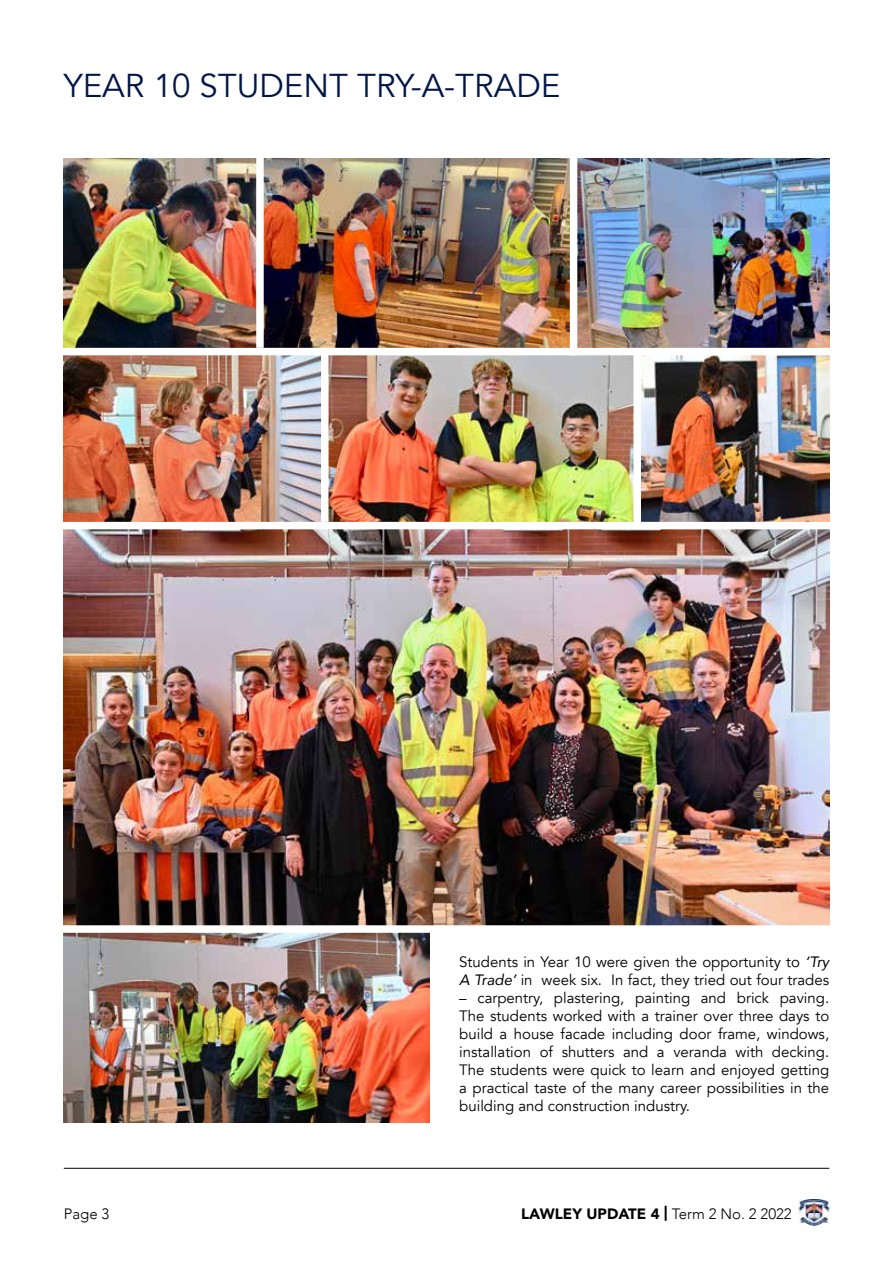
<style>
.page{position:relative;width:893px;height:1263px;background:#fff}
.page>*{position:absolute;margin:0;border:0;box-sizing:border-box;transform-origin:0 0}
.t1{font:33px "Avenir";color:#001648}
.t2{font:15px/18px "Avenir";color:#000}
.t3{font:900 15px "Avenir";color:#000}
.t4{font:300 15px "Avenir";color:#000}
.s1{font-style:italic}
.s2{font-weight:300}
</style>
<div class="page">
<hr style="left:64px;top:1168px;width:765px;height:1px;background:#000">
<img style="left:798px;top:1199px;width:31px;height:26px">
<img style="left:64px;top:159px;width:765px;height:766px">
<img style="left:64px;top:933px;width:366px;height:189px">
<div style="left:51px;top:348px;width:799px;height:7px;background:#fff"></div>
<div style="left:44px;top:522px;width:799px;height:7px;background:#fff"></div>
<div style="left:321px;top:352px;width:8px;height:170px;background:#fff"></div>
<div style="left:633px;top:352px;width:8px;height:174px;background:#fff"></div>
<div style="left:256px;top:147px;width:8px;height:201px;background:#fff"></div>
<div style="left:570px;top:155px;width:7px;height:200px;background:#fff"></div>
<h1 class="t1" style="left:64px;top:66px;width:498px">YEAR 10 STUDENT TRY-A-TRADE</h1>
<p class="t2" style="left:459px;top:953px;width:371px">Students in Year 10 were given the opportunity to <span class="s1">‘Try<br>A Trade’</span> in week six. In fact, they tried out four trades</p>
<p class="t2" style="left:459px;top:989px;width:371px;text-align:justify">– carpentry, plastering, painting and brick paving.<br>The students worked with a trainer over three days to build a house facade including door frame, windows, installation of shutters and a veranda with decking.<br>The students were quick to learn and enjoyed getting a practical taste of the many career possibilities in the building and construction industry.</p>
<p class="t4" style="left:64px;top:1204px;width:47px">Page 3</p>
<p class="t3" style="left:521px;top:1200px;width:272px">LAWLEY UPDATE 4 | <span class="s2">Term 2 No. 2 2022</span></p>
</div>
